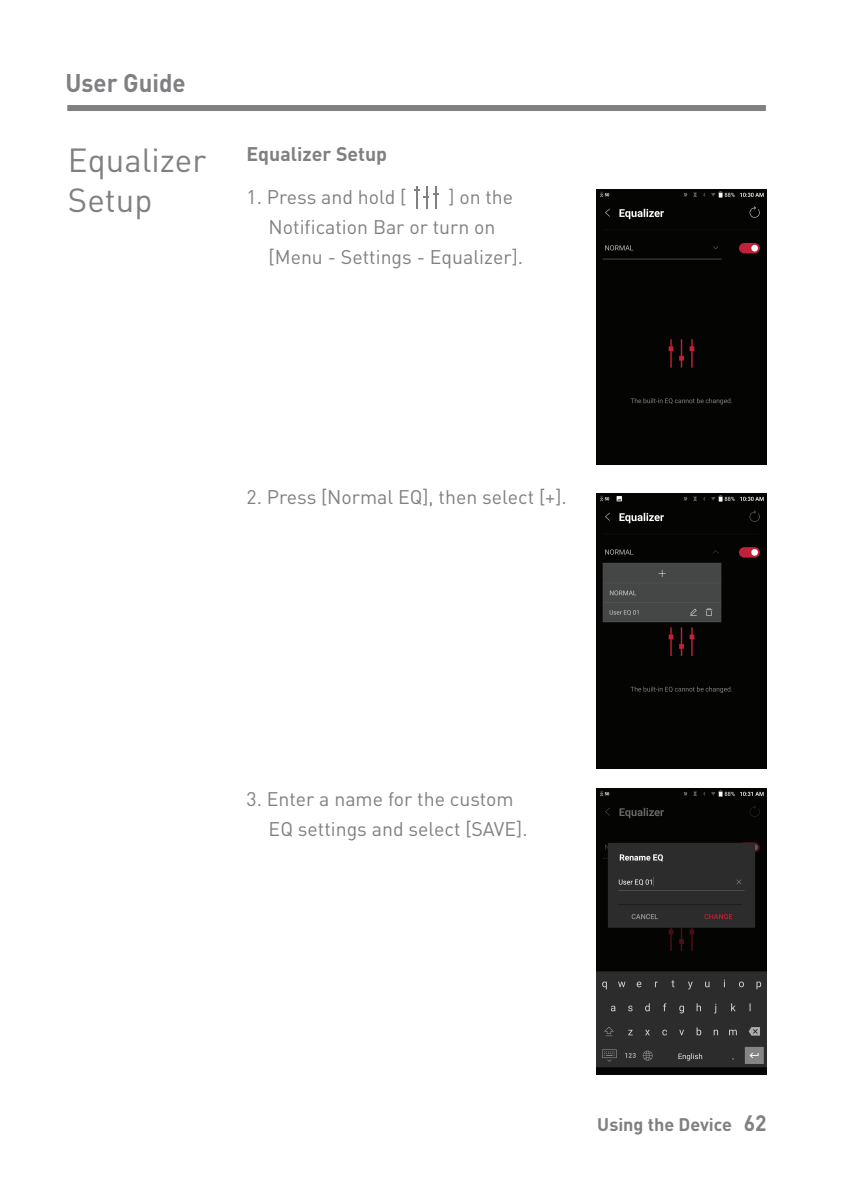
<style>
.page{position:relative;width:851px;height:1191px;background:#fff}
.page>*{position:absolute;margin:0;border:0;box-sizing:border-box;transform-origin:0 0}
.t1{font:33px/39.6px "DINOT";color:#808083}
.t2{font:700 25.2px "DINOT";color:#808083;scale:.95 1}
.t3{font:19.5px/30px "DINOT";color:#808083}
.t4{font:700 19.5px "DINOT";color:#808083}
.t5{font:700 18px "DINOT";color:#808083}
.s1{font-size:22.2px}
</style>
<div class="page">
<div style="left:67px;top:105px;width:698px;height:6px;background:#808083"></div>
<svg style="left:414px;top:186px;width:24px;height:23px"></svg>
<img style="left:596px;top:789px;width:170px;height:285px">
<div style="left:596px;top:189px;width:170px;height:275px;background:#040503"></div>
<img style="left:596px;top:494px;width:170px;height:275px">
<p class="t2" style="left:65px;top:66px;width:128px">User Guide</p>
<p class="t1" style="left:68px;top:140px;width:140px">Equalizer<br>Setup</p>
<p class="t4" style="left:246px;top:142px;width:142px">Equalizer Setup</p>
<p class="t3" style="left:246px;top:182px;width:161px">1. Press and hold [</p>
<p class="t3" style="left:268px;top:182px;width:256px;text-indent:180px">] on the<br>Notification Bar or turn on [Menu - Settings - Equalizer].</p>
<p class="t3" style="left:246px;top:481px;width:322px">2. Press [Normal EQ], then select [+].</p>
<p class="t3" style="left:268px;top:783px;width:260px;text-indent:-22px">3. Enter a name for the custom<br>EQ settings and select [SAVE].</p>
<p class="t5" style="left:597px;top:1112px;width:171px">Using the Device <span class="s1">62</span></p>
</div>
